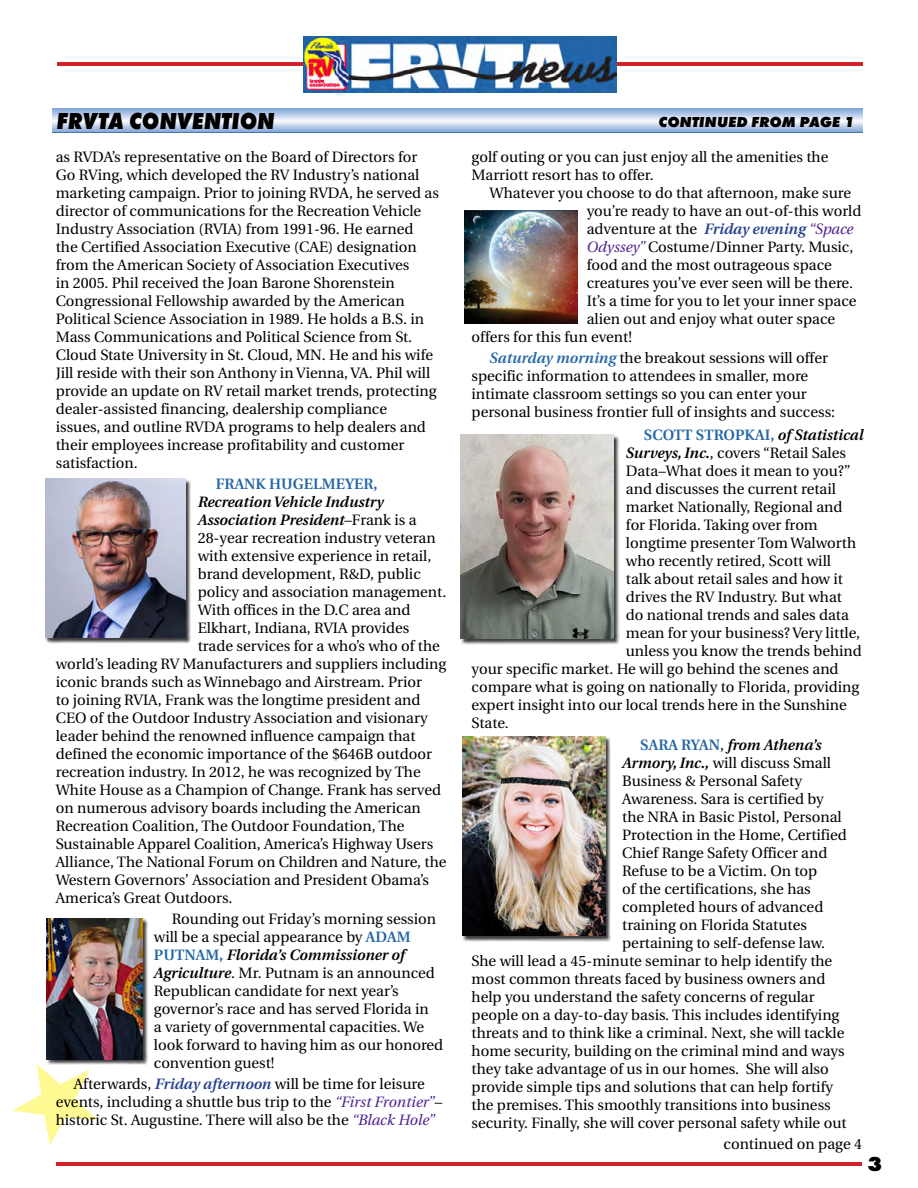
<style>
.page{position:relative;width:918px;height:1188px;background:#fff}
.page>*{position:absolute;margin:0;border:0;box-sizing:border-box;transform-origin:0 0}
.t1{font:italic 800 24px "Futura T";color:#000;scale:.9 1}
.t2{font:800 21px "Futura T";color:#000}
.t3{font:15px/18px "Utopia";color:#000}
.t4{font:italic 600 15px "Utopia";color:#000}
.t5{font:600 15px "Utopia";color:#2466a6}
.t6{font:italic 800 15px "Futura T";color:#000}
.s1{font-weight:400;font-style:normal}
.s2{font-weight:600;color:#2466a6}
.s3{font-weight:600;font-style:italic}
.s4{font-weight:600;font-style:italic;color:#25408f}
.s5{font-style:italic;color:#4e2292}
.s6{font-weight:600;font-style:italic;color:#2466a6}
.s7{font-style:italic;color:#000}
.s8{font-style:normal;color:#2466a6}
</style>
<div class="page">
<hr style="left:57px;top:62px;width:806px;height:4px;background:#d2232a">
<hr style="left:56px;top:1162px;width:806px;height:4px;background:#d2232a">
<img style="left:304px;top:36px;width:313px;height:56px">
<svg style="left:13px;top:1064px;width:84px;height:81px"></svg>
<svg style="left:52px;top:108px;width:810px;height:24px"></svg>
<div style="left:46px;top:480px;width:145px;height:164px;background:#000;opacity:.75"></div>
<img style="left:45px;top:479px;width:141px;height:159px">
<div style="left:48px;top:919px;width:100px;height:146px;background:#000;opacity:.75"></div>
<img style="left:47px;top:918px;width:96px;height:141px">
<div style="left:463px;top:737px;width:148px;height:205px;background:#000;opacity:.75"></div>
<img style="left:462px;top:736px;width:143px;height:200px">
<div style="left:462px;top:436px;width:158px;height:209px;background:#000;opacity:.75"></div>
<img style="left:461px;top:435px;width:153px;height:204px">
<img style="left:464px;top:211px;width:114px;height:112px">
<h1 class="t1" style="left:56px;top:106px;width:244px">FRVTA CONVENTION</h1>
<p class="t6" style="left:658px;top:113px;width:197px">CONTINUED FROM PAGE 1</p>
<p class="t3" style="left:56px;top:149px;width:385px">as RVDA’s representative on the Board of Directors for Go RVing, which developed the RV Industry’s national marketing campaign. Prior to joining RVDA, he served as director of communications for the Recreation Vehicle Industry Association (RVIA) from 1991-96. He earned the Certified Association Executive (CAE) designation from the American Society of Association Executives<br>in 2005. Phil received the Joan Barone Shorenstein Congressional Fellowship awarded by the American Political Science Association in 1989. He holds a B.S. in Mass Communications and Political Science from St.<br>Cloud State University in St. Cloud, MN. He and his wife Jill reside with their son Anthony in Vienna, VA. Phil will provide an update on RV retail market trends, protecting dealer-assisted financing, dealership compliance<br>issues, and outline RVDA programs to help dealers and their employees increase profitability and customer satisfaction.</p>
<p class="t5" style="left:216px;top:476px;width:163px">FRANK HUGELMEYER,</p>
<p class="t4" style="left:198px;top:494px;width:188px">Recreation Vehicle Industry</p>
<p class="t4" style="left:198px;top:512px;width:220px">Association President<span class="s1">–Frank is a</span></p>
<p class="t3" style="left:198px;top:530px;width:240px">28-year recreation industry veteran</p>
<p class="t3" style="left:198px;top:548px;width:235px">with extensive experience in retail,</p>
<p class="t3" style="left:198px;top:566px;width:225px">brand development, R&amp;D, public</p>
<p class="t3" style="left:198px;top:584px;width:250px">policy and association management.</p>
<p class="t3" style="left:198px;top:602px;width:214px">With offices in the D.C area and</p>
<p class="t3" style="left:198px;top:620px;width:213px">Elkhart, Indiana, RVIA provides</p>
<p class="t3" style="left:198px;top:638px;width:244px">trade services for a who’s who of the</p>
<p class="t3" style="left:56px;top:656px;width:392px">world’s leading RV Manufacturers and suppliers including</p>
<p class="t3" style="left:56px;top:674px;width:368px">iconic brands such as Winnebago and Airstream. Prior</p>
<p class="t3" style="left:56px;top:692px;width:366px">to joining RVIA, Frank was the longtime president and</p>
<p class="t3" style="left:56px;top:710px;width:374px">CEO of the Outdoor Industry Association and visionary</p>
<p class="t3" style="left:56px;top:728px;width:361px">leader behind the renowned influence campaign that</p>
<p class="t3" style="left:56px;top:746px;width:378px">defined the economic importance of the $646B outdoor</p>
<p class="t3" style="left:56px;top:764px;width:367px">recreation industry. In 2012, he was recognized by The</p>
<p class="t3" style="left:56px;top:782px;width:387px">White House as a Champion of Change. Frank has served</p>
<p class="t3" style="left:56px;top:800px;width:367px">on numerous advisory boards including the American</p>
<p class="t3" style="left:56px;top:818px;width:350px">Recreation Coalition, The Outdoor Foundation, The</p>
<p class="t3" style="left:56px;top:836px;width:379px">Sustainable Apparel Coalition, America’s Highway Users</p>
<p class="t3" style="left:56px;top:854px;width:392px">Alliance, The National Forum on Children and Nature, the</p>
<p class="t3" style="left:56px;top:872px;width:375px">Western Governors’ Association and President Obama’s</p>
<p class="t3" style="left:56px;top:890px;width:178px">America’s Great Outdoors.</p>
<p class="t3" style="left:154px;top:911px;width:291px;text-indent:18px">Rounding out Friday’s morning session will be a special appearance by <span class="s2">ADAM PUTNAM,</span> <span class="s3">Florida’s Commissioner of Agriculture</span>. Mr. Putnam is an announced Republican candidate for next year’s governor’s race and has served Florida in<br>a variety of governmental capacities. We look forward to having him as our honored convention guest!</p>
<p class="t3" style="left:56px;top:1076px;width:388px;text-align:center">Afterwards, <span class="s4">Friday afternoon</span> will be time for leisure events, including a shuttle bus trip to the <span class="s5">“First Frontier”</span>– historic St. Augustine. There will also be the <span class="s5">“Black Hole”</span></p>
<p class="t3" style="left:472px;top:149px;width:358px">golf outing or you can just enjoy all the amenities the<br>Marriott resort has to offer.</p>
<p class="t3" style="left:490px;top:185px;width:363px">Whatever you choose to do that afternoon, make sure</p>
<p class="t3" style="left:587px;top:203px;width:276px">you’re ready to have an out-of-this world</p>
<p class="t3" style="left:587px;top:221px;width:268px">adventure at the <span class="s4">Friday evening</span> <span class="s5">“Space</span></p>
<p class="t3" style="left:587px;top:239px;width:268px"><span class="s5">Odyssey”</span> Costume/Dinner Party. Music,</p>
<p class="t3" style="left:587px;top:257px;width:247px">food and the most outrageous space</p>
<p class="t3" style="left:587px;top:275px;width:268px">creatures you’ve ever seen will be there.</p>
<p class="t3" style="left:587px;top:293px;width:271px">It’s a time for you to let your inner space</p>
<p class="t3" style="left:587px;top:311px;width:250px">alien out and enjoy what outer space</p>
<p class="t3" style="left:472px;top:329px;width:162px">offers for this fun event!</p>
<p class="t3" style="left:472px;top:350px;width:365px;text-indent:18px"><span class="s6">Saturday morning</span> the breakout sessions will offer specific information to attendees in smaller, more intimate classroom settings so you can enter your personal business frontier full of insights and success:</p>
<p class="t5" style="left:644px;top:426px;width:221px">SCOTT STROPKAI, <span class="s7">of Statistical</span></p>
<p class="t3" style="left:626px;top:444px;width:222px"><span class="s3">Surveys, Inc.</span>, covers “Retail Sales</p>
<p class="t3" style="left:626px;top:462px;width:226px">Data–What does it mean to you?”</p>
<p class="t3" style="left:626px;top:480px;width:212px">and discusses the current retail</p>
<p class="t3" style="left:626px;top:498px;width:218px">market Nationally, Regional and</p>
<p class="t3" style="left:626px;top:516px;width:193px">for Florida. Taking over from</p>
<p class="t3" style="left:626px;top:534px;width:232px">longtime presenter Tom Walworth</p>
<p class="t3" style="left:626px;top:552px;width:207px">who recently retired, Scott will</p>
<p class="t3" style="left:626px;top:570px;width:219px">talk about retail sales and how it</p>
<p class="t3" style="left:626px;top:588px;width:218px">drives the RV Industry. But what</p>
<p class="t3" style="left:626px;top:606px;width:225px">do national trends and sales data</p>
<p class="t3" style="left:626px;top:624px;width:236px">mean for your business? Very little,</p>
<p class="t3" style="left:626px;top:642px;width:237px">unless you know the trends behind</p>
<p class="t3" style="left:472px;top:660px;width:369px">your specific market. He will go behind the scenes and</p>
<p class="t3" style="left:472px;top:678px;width:389px">compare what is going on nationally to Florida, providing</p>
<p class="t3" style="left:472px;top:696px;width:377px">expert insight into our local trends here in the Sunshine</p>
<p class="t3" style="left:472px;top:714px;width:39px">State.</p>
<p class="t4" style="left:640px;top:737px;width:183px"><span class="s8">SARA RYAN</span><span class="s1">,</span> from Athena’s</p>
<p class="t3" style="left:622px;top:755px;width:210px"><span class="s3">Armory, Inc.,</span> will discuss Small</p>
<p class="t3" style="left:622px;top:773px;width:181px">Business &amp; Personal Safety</p>
<p class="t3" style="left:622px;top:791px;width:203px">Awareness. Sara is certified by</p>
<p class="t3" style="left:622px;top:809px;width:221px">the NRA in Basic Pistol, Personal</p>
<p class="t3" style="left:622px;top:827px;width:226px">Protection in the Home, Certified</p>
<p class="t3" style="left:622px;top:845px;width:207px">Chief Range Safety Officer and</p>
<p class="t3" style="left:622px;top:863px;width:197px">Refuse to be a Victim. On top</p>
<p class="t3" style="left:622px;top:881px;width:190px">of the certifications, she has</p>
<p class="t3" style="left:622px;top:899px;width:203px">completed hours of advanced</p>
<p class="t3" style="left:622px;top:917px;width:186px">training on Florida Statutes</p>
<p class="t3" style="left:622px;top:935px;width:204px">pertaining to self-defense law.</p>
<p class="t3" style="left:472px;top:953px;width:362px">She will lead a 45-minute seminar to help identify the</p>
<p class="t3" style="left:472px;top:971px;width:355px">most common threats faced by business owners and</p>
<p class="t3" style="left:472px;top:989px;width:345px">help you understand the safety concerns of regular</p>
<p class="t3" style="left:472px;top:1007px;width:369px">people on a day-to-day basis. This includes identifying</p>
<p class="t3" style="left:472px;top:1025px;width:374px">threats and to think like a criminal. Next, she will tackle</p>
<p class="t3" style="left:472px;top:1043px;width:375px">home security, building on the criminal mind and ways</p>
<p class="t3" style="left:472px;top:1061px;width:359px">they take advantage of us in our homes. She will also</p>
<p class="t3" style="left:472px;top:1079px;width:363px">provide simple tips and solutions that can help fortify</p>
<p class="t3" style="left:472px;top:1097px;width:361px">the premises. This smoothly transitions into business</p>
<p class="t3" style="left:472px;top:1115px;width:376px">security. Finally, she will cover personal safety while out</p>
<p class="t3" style="left:724px;top:1135px;width:140px">continued on page 4</p>
<h2 class="t2" style="left:868px;top:1152px;width:16px">3</h2>
</div>
